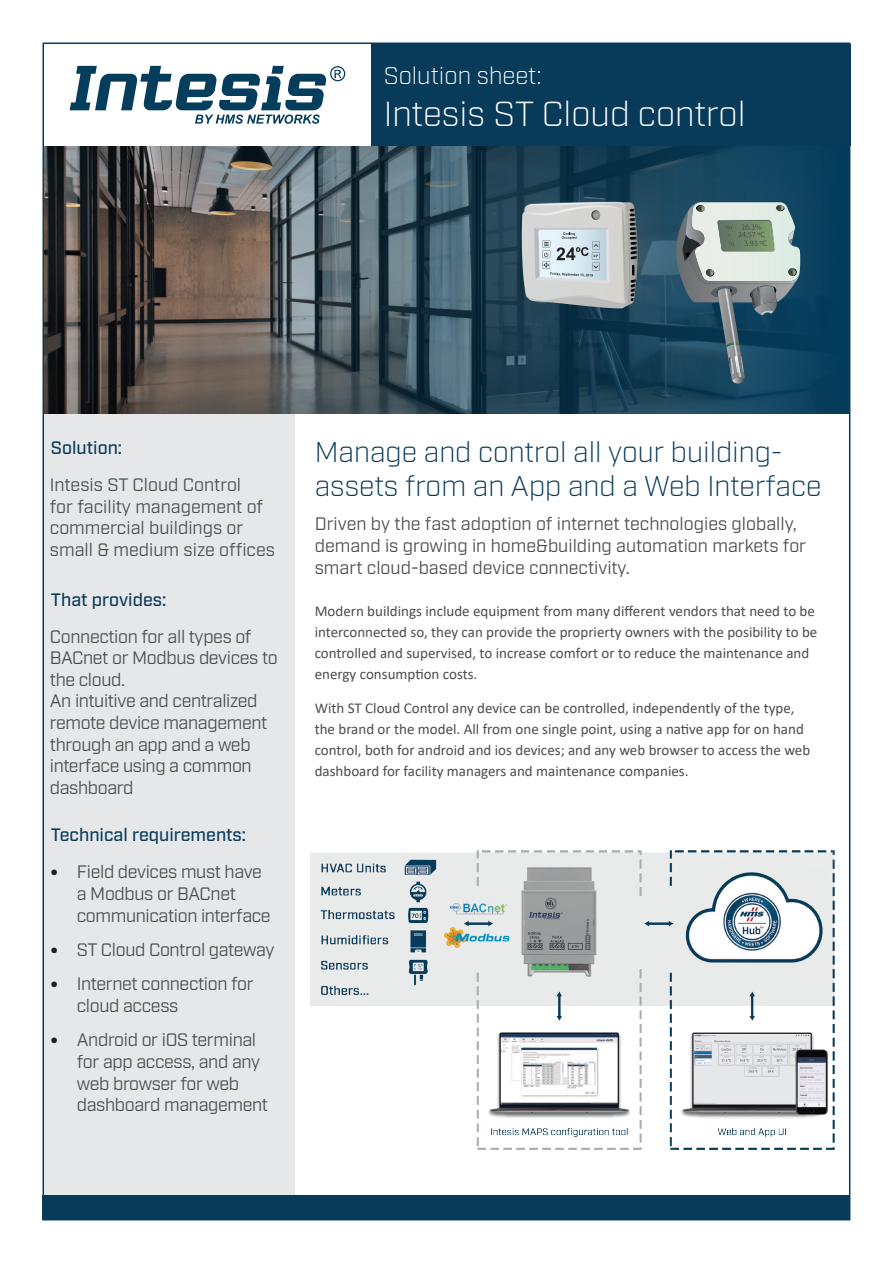
<style>
.page{position:relative;width:893px;height:1263px;background:#fff}
.page>*{position:absolute;margin:0;border:0;box-sizing:border-box;transform-origin:0 0}
.t1{font:300 34.8px "Industry";color:#fff}
.Bodytext{font:300 28.5px/34.2px "Industry";color:#083a59}
.t2{font:300 24px "Industry";color:#fff}
.Bodytext-2{font:18px/21.6px "Industry";letter-spacing:-.02em;color:#4b4c4d}
.Bodytext-3{font:18px/21.6px "Industry";color:#4b4c4d}
.t3{font:500 18px "Industry";color:#083a59}
.Bodytext-4{font:15px/21px "Calibri";color:#4b4c4d}
.s1{font-family:"Calibri";color:#231f20}
</style>
<div class="page">
<div style="left:44px;top:415px;width:251px;height:786px;background:#e6e7e9"></div>
<div style="left:43px;top:1195px;width:807px;height:24px;background:#083a59"></div>
<svg style="left:46px;top:145px;width:801px;height:268px;background:#3e5059"></svg>
<div style="left:371px;top:44px;width:479px;height:101px;background:#083a59"></div>
<svg style="left:70px;top:66px;width:275px;height:58px"></svg>
<svg style="left:670px;top:202px;width:130px;height:182px;background:#66828a"></svg>
<img style="left:714px;top:278px;width:37px;height:110px">
<img style="left:614px;top:193px;width:28px;height:126px">
<img style="left:512px;top:189px;width:126px;height:8px">
<img style="left:513px;top:282px;width:125px;height:33px">
<img style="left:512px;top:193px;width:123px;height:34px">
<svg style="left:520px;top:202px;width:118px;height:107px;background:#b7bfc1"></svg>
<img style="left:310px;top:850px;width:525px;height:300px">
<p class="t2" style="left:384px;top:61px;width:159px">Solution sheet:</p>
<p class="t1" style="left:384px;top:93px;width:363px">Intesis ST Cloud control</p>
<p class="t3" style="left:51px;top:437px;width:73px">Solution:</p>
<p class="Bodytext-3" style="left:50px;top:474px;width:227px">Intesis ST Cloud Control<br>for facility management of commercial buildings or small &amp; medium size offices</p>
<p class="t3" style="left:51px;top:589px;width:117px">That provides:</p>
<p class="Bodytext-2" style="left:50px;top:626px;width:229px">Connection for all types of<br>BACnet or Modbus devices to the cloud.<br>An intuitive and centralized remote device management through an app and a web interface using a common dashboard</p>
<p class="t3" style="left:51px;top:824px;width:197px">Technical requirements:</p>
<p class="Bodytext-2" style="left:77px;top:862px;width:195px;text-indent:-27px"><span class="s1">•</span> Field devices must have a Modbus or BACnet communication interface</p>
<p class="Bodytext-2" style="left:50px;top:939px;width:226px"><span class="s1">•</span> ST Cloud Control gateway</p>
<p class="Bodytext-2" style="left:77px;top:974px;width:178px;text-indent:-27px"><span class="s1">•</span> Internet connection for cloud access</p>
<p class="Bodytext-2" style="left:77px;top:1030px;width:193px;text-indent:-27px"><span class="s1">•</span> Android or iOS terminal for app access, and any web browser for web dashboard management</p>
<p class="Bodytext" style="left:315px;top:435px;width:508px">Manage and control all your building&shy;assets from an App and a Web Interface</p>
<p class="Bodytext-3" style="left:315px;top:514px;width:493px">Driven by the fast adoption of internet technologies globally, demand is growing in home&amp;building automation markets for smart cloud-based device connectivity.</p>
<p class="Bodytext-4" style="left:315px;top:600px;width:504px">Modern buildings include equipment from many different vendors that need to be interconnected so, they can provide the proprierty owners with the posibility to be controlled and supervised, to increase comfort or to reduce the maintenance and energy consumption costs.</p>
<p class="Bodytext-4" style="left:315px;top:697px;width:497px">With ST Cloud Control any device can be controlled, independently of the type, the brand or the model. All from one single point, using a native app for on hand control, both for android and ios devices; and any web browser to access the web dashboard for facility managers and maintenance companies.</p>
</div>
